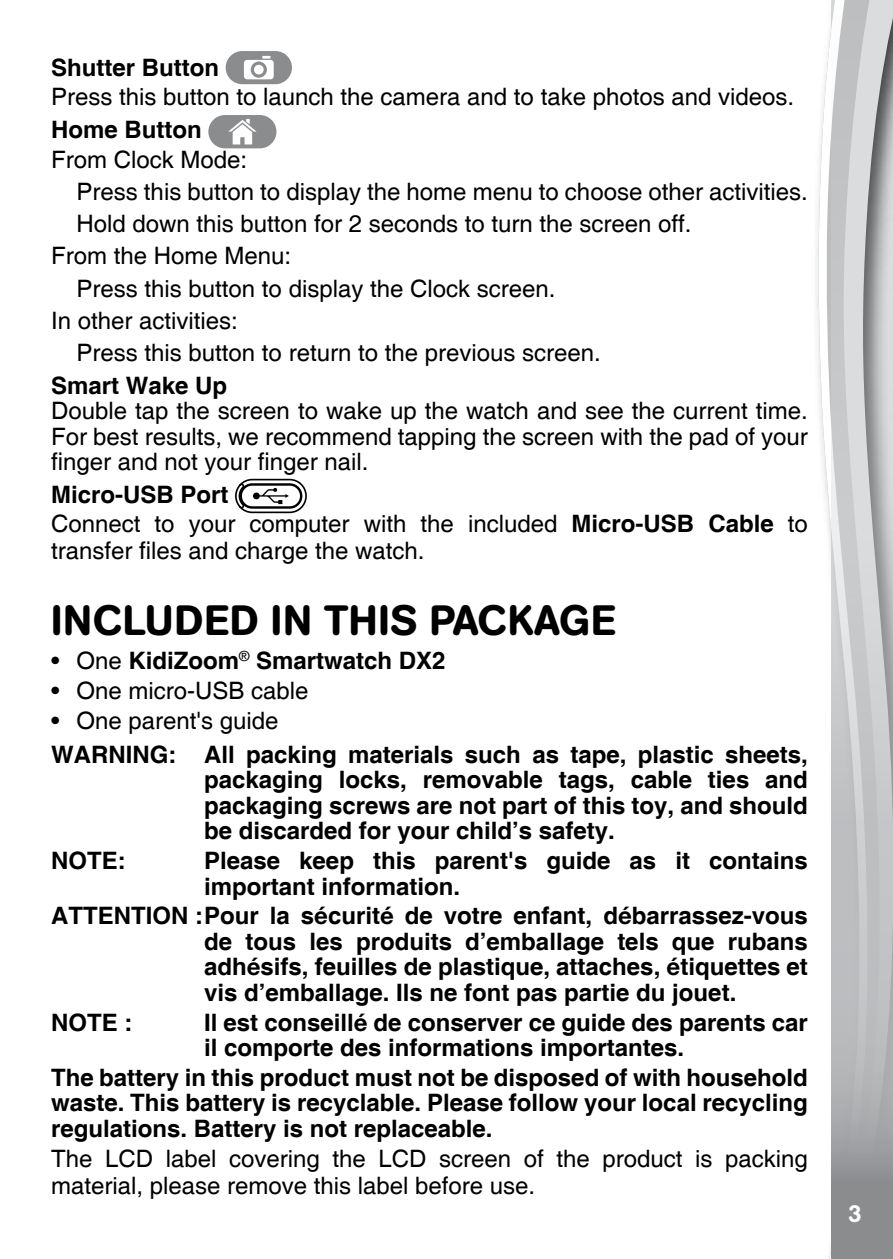
<style>
.page{position:relative;width:893px;height:1259px;background:#fff}
.page>*{position:absolute;margin:0;border:0;box-sizing:border-box;transform-origin:0 0}
.t1{font:500 42px "AG Book Rounded";letter-spacing:.02em;color:#000}
.t2{font:700 24px/25.5px "Helvetica";color:#000;text-align:justify}
.t3{font:24px/25.5px "Helvetica";color:#000}
.t4{font:500 24px "AG Book Rounded";color:#fff}
.s1{font-weight:700}
.s2{font-weight:400}
.s3{font-family:"Helvetica Neue 75"}
</style>
<div class="page">
<svg style="left:818px;top:0;width:14px;height:1259px"></svg>
<svg style="left:832px;top:0;width:61px;height:1259px;background:#bcbdbf"></svg>
<div style="left:226px;top:51px;width:66px;height:33px;background:#8a8c8e;border-radius:17px"></div>
<svg style="left:244px;top:56px;width:30px;height:23px"></svg>
<div style="left:208px;top:115px;width:68px;height:33px;background:#8a8c8e;border-radius:17px"></div>
<svg style="left:228px;top:119px;width:29px;height:25px"></svg>
<div style="left:235px;top:479px;width:72px;height:34px;border:2px solid #000;border-radius:16px"></div>
<svg style="left:238px;top:482px;width:64px;height:27px"></svg>
<p class="t2" style="left:51px;top:56px;width:169px">Shutter Button</p>
<p class="t3" style="left:51px;top:85px;width:745px">Press this button to launch the camera and to take photos and videos.</p>
<p class="t2" style="left:51px;top:118px;width:152px">Home Button</p>
<p class="t3" style="left:51px;top:147px;width:198px">From Clock Mode:</p>
<p class="t3" style="left:77px;top:179px;width:733px">Press this button to display the home menu to choose other activities.</p>
<p class="t3" style="left:77px;top:212px;width:616px">Hold down this button for 2 seconds to turn the screen off.</p>
<p class="t3" style="left:51px;top:244px;width:242px">From the Home Menu:</p>
<p class="t3" style="left:77px;top:276px;width:480px">Press this button to display the Clock screen.</p>
<p class="t3" style="left:51px;top:309px;width:188px">In other activities:</p>
<p class="t3" style="left:77px;top:341px;width:526px">Press this button to return to the previous screen.</p>
<p class="t2" style="left:51px;top:374px;width:178px">Smart Wake Up</p>
<p class="t3" style="left:51px;top:399px;width:758px;text-align:justify">Double tap the screen to wake up the watch and see the current time.<br>For best results, we recommend tapping the screen with the pad of your finger and not your finger nail.</p>
<p class="t3" style="left:51px;top:480px;width:758px;line-height:29.7px"><span class="s1">Micro-USB Port<br></span>Connect to your computer with the included <span class="s1">Micro-USB Cable</span> to</p>
<p class="t3" style="left:51px;top:539px;width:375px">transfer files and charge the watch.</p>
<h1 class="t1" style="left:51px;top:596px;width:566px">INCLUDED IN THIS PACKAGE</h1>
<p class="t2" style="left:51px;top:649px;width:396px"><span class="s2">• One</span> KidiZoom<sup>®</sup> Smartwatch DX2</p>
<p class="t3" style="left:51px;top:679px;width:259px">• One micro-USB cable</p>
<p class="t3" style="left:51px;top:708px;width:229px">• One parent's guide</p>
<p class="t2" style="left:204px;top:743px;width:605px;text-indent:-153px">WARNING: All packing materials such as tape, plastic sheets, packaging locks, removable tags, cable ties and packaging screws are not part of this toy, and should be discarded for your child’s safety.</p>
<p class="t2" style="left:51px;top:849px;width:76px">NOTE:</p>
<p class="t2" style="left:204px;top:849px;width:605px">Please keep this parent's guide as it contains important information.</p>
<p class="t2" style="left:204px;top:904px;width:605px;text-indent:-153px">ATTENTION :Pour la s<span class="s3">é</span>curit<span class="s3">é</span> de votre enfant, d<span class="s3">é</span>barrassez-vous de tous les produits d’emballage tels que rubans adh<span class="s3">é</span>sifs, feuilles de plastique, attaches, <span class="s3">é</span>tiquettes et vis d’emballage. Ils ne font pas partie du jouet.</p>
<p class="t2" style="left:51px;top:1010px;width:83px">NOTE :</p>
<p class="t2" style="left:204px;top:1010px;width:605px">Il est conseill<span class="s3">é</span> de conserver ce guide des parents car il comporte des informations importantes.</p>
<p class="t2" style="left:51px;top:1066px;width:758px">The battery in this product must not be disposed of with household waste. This battery is recyclable. Please follow your local recycling regulations. Battery is not replaceable.</p>
<p class="t3" style="left:51px;top:1145px;width:758px;line-height:27px">The LCD label covering the LCD screen of the product is packing material, please remove this label before use.</p>
<p class="t4" style="left:848px;top:1199px;width:15px">3</p>
</div>
